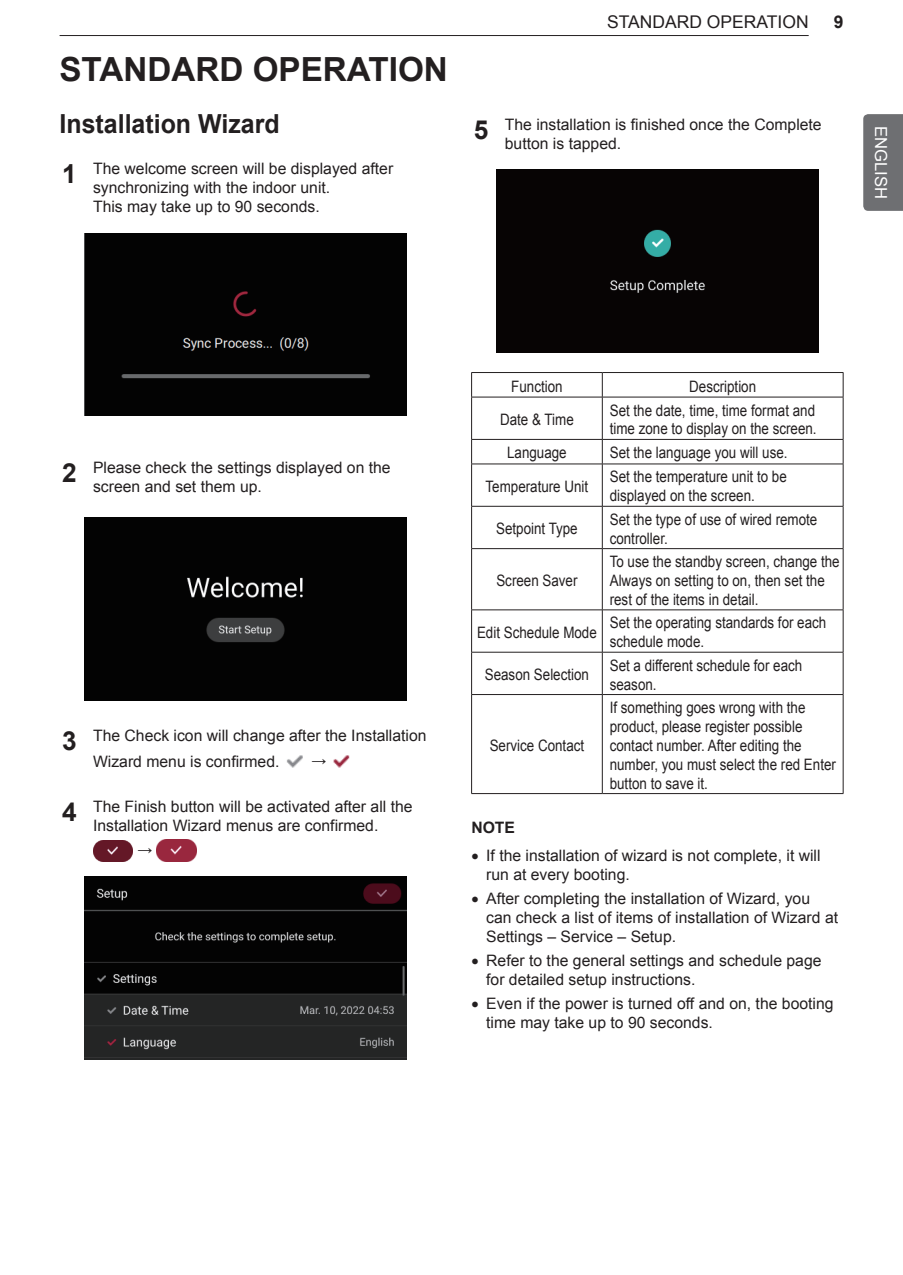
<style>
.page{position:relative;width:903px;height:1275px;background:#fff}
.page>*{position:absolute;margin:0;border:0;box-sizing:border-box;transform-origin:0 0}
.t1{font:700 33.25px "Arial";color:#231f20}
.t2{font:700 26.25px "Arial";color:#231f20;scale:.95 1}
.t3{font:17.5px "Arial";color:#231f20}
.t4{font:700 17.5px "Arial";color:#231f20}
.t5{font:16.62px "Arial";color:#fff}
.t6{font:15.75px/18.9px "Arial";color:#231f20}
.t7{font:15.75px/18.9px "Arial";color:#231f20;scale:.85 1}
.t8{font:700 15.75px "Arial";color:#231f20}
.t9{font:15.75px "LG Sm Haotf R";color:#231f20}
.s1{font-weight:700;font-size:26.25px}
</style>
<div class="page">
<hr style="left:60px;top:35px;width:749px;height:1px;background:#231f20">
<div style="left:863px;top:114px;width:40px;height:97px;background:#6e6f72"></div>
<div style="left:84px;top:234px;width:323px;height:181px;background:#030303"></div>
<div style="left:84px;top:518px;width:323px;height:183px;background:#030303"></div>
<img style="left:286px;top:755px;width:17px;height:13px">
<img style="left:333px;top:755px;width:17px;height:13px">
<img style="left:94px;top:840px;width:39px;height:21px">
<img style="left:157px;top:840px;width:39px;height:21px">
<img style="left:84px;top:876px;width:323px;height:184px">
<div style="left:496px;top:169px;width:323px;height:183px;background:#070404"></div>
<hr style="left:471px;top:372px;width:131px;height:1px;background:#231f20">
<svg style="left:471px;top:373px;width:1px;height:24px"></svg>
<hr style="left:602px;top:372px;width:241px;height:1px;background:#231f20">
<svg style="left:602px;top:373px;width:1px;height:24px"></svg>
<svg style="left:843px;top:373px;width:1px;height:24px"></svg>
<hr style="left:471px;top:397px;width:131px;height:1px;background:#231f20">
<hr style="left:471px;top:397px;width:1px;height:42px;background:#231f20">
<hr style="left:602px;top:397px;width:241px;height:1px;background:#231f20">
<hr style="left:602px;top:397px;width:1px;height:42px;background:#231f20">
<hr style="left:843px;top:397px;width:1px;height:42px;background:#231f20">
<hr style="left:471px;top:439px;width:131px;height:1px;background:#231f20">
<svg style="left:471px;top:440px;width:1px;height:24px"></svg>
<hr style="left:602px;top:439px;width:241px;height:1px;background:#231f20">
<svg style="left:602px;top:440px;width:1px;height:24px"></svg>
<svg style="left:843px;top:440px;width:1px;height:24px"></svg>
<hr style="left:471px;top:464px;width:131px;height:1px;background:#231f20">
<hr style="left:471px;top:464px;width:1px;height:42px;background:#231f20">
<hr style="left:602px;top:464px;width:241px;height:1px;background:#231f20">
<hr style="left:602px;top:464px;width:1px;height:42px;background:#231f20">
<hr style="left:843px;top:464px;width:1px;height:42px;background:#231f20">
<hr style="left:471px;top:506px;width:131px;height:1px;background:#231f20">
<hr style="left:471px;top:507px;width:1px;height:41px;background:#231f20">
<hr style="left:602px;top:506px;width:241px;height:1px;background:#231f20">
<hr style="left:602px;top:507px;width:1px;height:41px;background:#231f20">
<hr style="left:843px;top:507px;width:1px;height:41px;background:#231f20">
<hr style="left:471px;top:548px;width:131px;height:1px;background:#231f20">
<hr style="left:471px;top:549px;width:1px;height:61px;background:#231f20">
<hr style="left:602px;top:548px;width:241px;height:1px;background:#231f20">
<hr style="left:602px;top:549px;width:1px;height:61px;background:#231f20">
<hr style="left:843px;top:549px;width:1px;height:61px;background:#231f20">
<hr style="left:471px;top:610px;width:131px;height:1px;background:#231f20">
<hr style="left:471px;top:610px;width:1px;height:42px;background:#231f20">
<hr style="left:602px;top:610px;width:241px;height:1px;background:#231f20">
<hr style="left:602px;top:610px;width:1px;height:42px;background:#231f20">
<hr style="left:843px;top:610px;width:1px;height:42px;background:#231f20">
<hr style="left:471px;top:652px;width:131px;height:1px;background:#231f20">
<hr style="left:471px;top:652px;width:1px;height:42px;background:#231f20">
<hr style="left:602px;top:652px;width:241px;height:1px;background:#231f20">
<hr style="left:602px;top:652px;width:1px;height:42px;background:#231f20">
<hr style="left:843px;top:652px;width:1px;height:42px;background:#231f20">
<hr style="left:471px;top:694px;width:131px;height:1px;background:#231f20">
<hr style="left:471px;top:695px;width:1px;height:98px;background:#231f20">
<hr style="left:602px;top:694px;width:241px;height:1px;background:#231f20">
<hr style="left:602px;top:695px;width:1px;height:98px;background:#231f20">
<hr style="left:843px;top:695px;width:1px;height:98px;background:#231f20">
<hr style="left:471px;top:793px;width:131px;height:1px;background:#231f20">
<hr style="left:602px;top:793px;width:241px;height:1px;background:#231f20">
<h1 class="t1" style="left:59px;top:47px;width:390px">STANDARD OPERATION</h1>
<h2 class="t2" style="left:60px;top:107px;width:233px">Installation Wizard</h2>
<p class="t6" style="left:93px;top:159px;width:302px;text-indent:-31px"><span class="s1">1</span> The welcome screen will be displayed after synchronizing with the indoor unit.<br>This may take up to 90 seconds.</p>
<p class="t3" style="left:607px;top:10px;width:203px">STANDARD OPERATION</p>
<p class="t4" style="left:834px;top:10px;width:11px">9</p>
<p class="t6" style="left:505px;top:115px;width:318px;text-indent:-31px"><span class="s1">5</span> The installation is finished once the Complete button is tapped.</p>
<p class="t5" style="left:892px;top:126px;width:74px;rotate:90deg">ENGLISH</p>
<p class="t6" style="left:93px;top:458px;width:299px;text-indent:-31px"><span class="s1">2</span> Please check the settings displayed on the screen and set them up.</p>
<p class="t6" style="left:93px;top:722px;width:335px;line-height:26.6px;text-indent:-31px"><span class="s1">3</span> The Check icon will change after the Installation<br>Wizard menu is confirmed.</p>
<p class="t9" style="left:312px;top:754px;width:16px">→</p>
<p class="t6" style="left:62px;top:798px;width:352px;text-align:center"><span class="s1">4</span> The Finish button will be activated after all the<br>Installation Wizard menus are confirmed.</p>
<p class="t9" style="left:138px;top:843px;width:16px">→</p>
<p class="t7" style="left:511px;top:377px;width:62px">Function</p>
<p class="t7" style="left:689px;top:377px;width:80px">Description</p>
<p class="t7" style="left:500px;top:410px;width:88px">Date &amp; Time</p>
<p class="t7" style="left:610px;top:401px;width:245px">Set the date, time, time format and time zone to display on the screen.</p>
<p class="t7" style="left:507px;top:444px;width:72px">Language</p>
<p class="t7" style="left:610px;top:444px;width:211px">Set the language you will use.</p>
<p class="t7" style="left:486px;top:477px;width:122px">Temperature Unit</p>
<p class="t7" style="left:610px;top:468px;width:210px">Set the temperature unit to be displayed on the screen.</p>
<p class="t7" style="left:496px;top:519px;width:98px">Setpoint Type</p>
<p class="t7" style="left:610px;top:510px;width:246px">Set the type of use of wired remote controller.</p>
<p class="t7" style="left:496px;top:571px;width:97px">Screen Saver</p>
<p class="t7" style="left:610px;top:552px;width:272px">To use the standby screen, change the<br>Always on setting to on, then set the rest of the items in detail.</p>
<p class="t7" style="left:477px;top:623px;width:142px">Edit Schedule Mode</p>
<p class="t7" style="left:610px;top:614px;width:256px">Set the operating standards for each schedule mode.</p>
<p class="t7" style="left:485px;top:665px;width:124px">Season Selection</p>
<p class="t7" style="left:610px;top:656px;width:228px">Set a different schedule for each season.</p>
<p class="t7" style="left:490px;top:736px;width:113px">Service Contact</p>
<p class="t7" style="left:610px;top:698px;width:268px">If something goes wrong with the product, please register possible contact number. After editing the number, you must select the red Enter button to save it.</p>
<p class="t8" style="left:471px;top:817px;width:45px">NOTE</p>
<p class="t6" style="left:486px;top:847px;width:336px;text-indent:-15px">• If the installation of wizard is not complete, it will run at every booting.</p>
<p class="t6" style="left:486px;top:889px;width:353px;text-indent:-15px">• After completing the installation of Wizard, you can check a list of items of installation of Wizard at<br>Settings – Service – Setup.</p>
<p class="t6" style="left:486px;top:951px;width:337px;text-indent:-15px">• Refer to the general settings and schedule page for detailed setup instructions.</p>
<p class="t6" style="left:486px;top:994px;width:349px;text-indent:-15px">• Even if the power is turned off and on, the booting time may take up to 90 seconds.</p>
</div>
